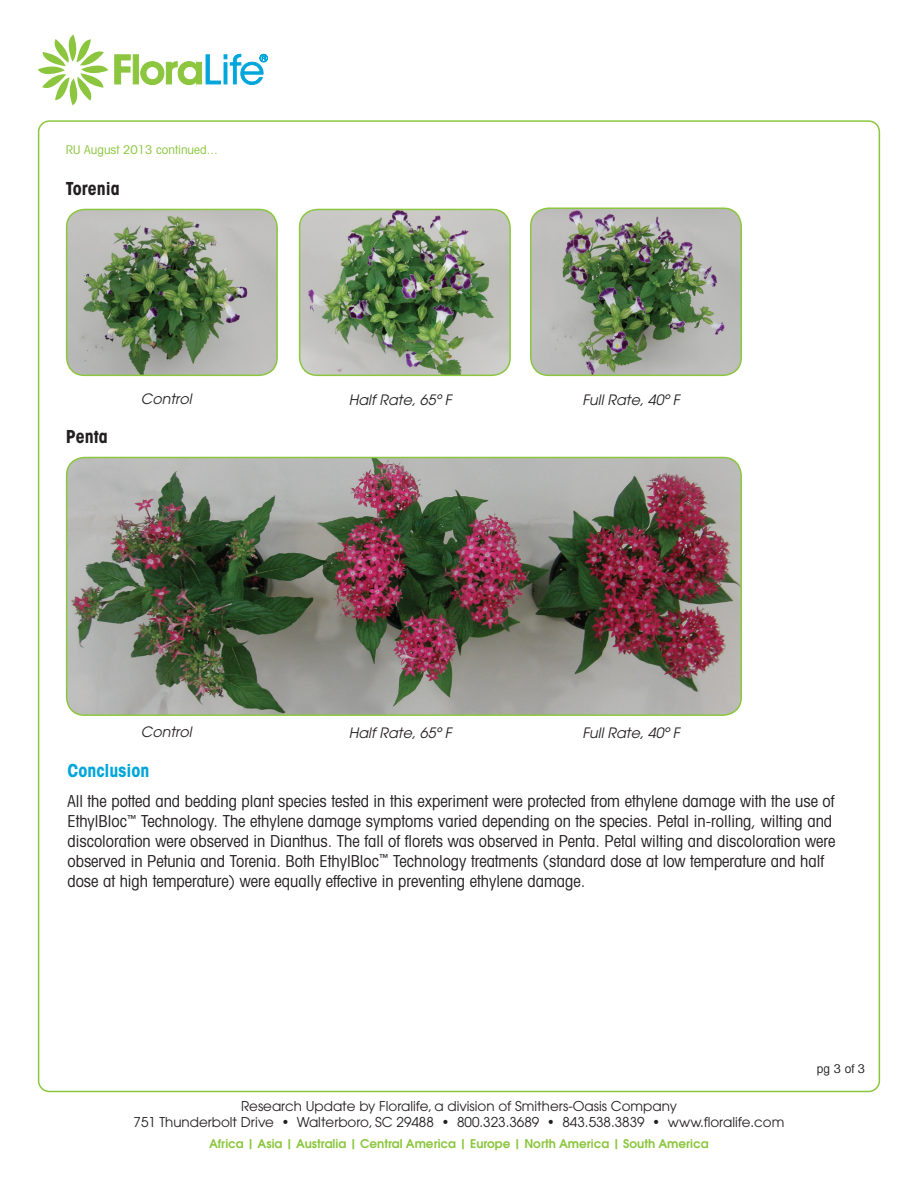
<style>
.page{position:relative;width:918px;height:1188px;background:#fff}
.page>*{position:absolute;margin:0;border:0;box-sizing:border-box;transform-origin:0 0}
.t1{font:700 condensed 18px "Avant Garde";color:#231f20}
.t2{font:700 condensed 18px "Avant Garde";color:#00a6db}
.t3{font:condensed 16.5px/19.8px "Avant Garde";color:#231f20}
.t4{font:italic 14.25px "Avant Garde";color:#231f20}
.t5{font:13.5px/16.5px "Avant Garde";color:#231f20;text-align:center}
.t6{font:600 12px "Avant Garde";color:#8bc63e}
.t7{font:condensed 12px "Avant Garde";color:#8bc63e;scale:1.1 1}
.t8{font:condensed 12px "Avant Garde";color:#231f20;scale:1.1 1}
</style>
<div class="page">
<svg style="left:38px;top:35px;width:70px;height:70px"></svg>
<svg style="left:114px;top:54px;width:17px;height:30px"></svg>
<div style="left:133px;top:55px;width:5px;height:29px;background:#8bc63e"></div>
<div style="left:133px;top:55px;width:6px;height:29px;border:1px solid #8bc63e"></div>
<svg style="left:140px;top:53px;width:128px;height:32px"></svg>
<img style="left:67px;top:209px;width:210px;height:166px">
<div style="left:66px;top:209px;width:212px;height:167px;border:2px solid #8bc63e;border-radius:18px"></div>
<img style="left:300px;top:209px;width:210px;height:166px">
<div style="left:299px;top:209px;width:212px;height:167px;border:2px solid #8bc63e;border-radius:18px"></div>
<img style="left:531px;top:210px;width:210px;height:165px">
<div style="left:530px;top:207px;width:212px;height:169px;border:2px solid #8bc63e;border-radius:18px"></div>
<img style="left:67px;top:458px;width:674px;height:257px">
<div style="left:66px;top:457px;width:676px;height:259px;border:2px solid #8bc63e;border-radius:18px"></div>
<p class="t7" style="left:66px;top:142px;width:140px">RU August 2013 continued...</p>
<p class="t1" style="left:66px;top:177px;width:56px">Torenia</p>
<p class="t1" style="left:66px;top:425px;width:44px">Penta</p>
<p class="t4" style="left:141px;top:390px;width:52px">Control</p>
<p class="t4" style="left:349px;top:391px;width:105px">Half Rate, 65º F</p>
<p class="t4" style="left:582px;top:391px;width:99px">Full Rate, 40º F</p>
<p class="t4" style="left:141px;top:724px;width:52px">Control</p>
<p class="t4" style="left:349px;top:725px;width:105px">Half Rate, 65º F</p>
<p class="t4" style="left:582px;top:725px;width:99px">Full Rate, 40º F</p>
<p class="t2" style="left:68px;top:759px;width:83px">Conclusion</p>
<p class="t3" style="left:67px;top:791px;width:770px">All the potted and bedding plant species tested in this experiment were protected from ethylene damage with the use of EthylBloc<sup>™</sup> Technology. The ethylene damage symptoms varied depending on the species. Petal in-rolling, wilting and discoloration were observed in Dianthus. The fall of florets was observed in Penta. Petal wilting and discoloration were observed in Petunia and Torenia. Both EthylBloc<sup>™</sup> Technology treatments (standard dose at low temperature and half dose at high temperature) were equally effective in preventing ethylene damage.</p>
<p class="t5" style="left:134px;top:1098px;width:652px">Research Update by Floralife, a division of Smithers-Oasis Company<br>751 Thunderbolt Drive • Walterboro, SC 29488 • 800.323.3689 • 843.538.3839 • www.floralife.com</p>
<p class="t6" style="left:209px;top:1136px;width:501px">Africa | Asia | Australia | Central America | Europe | North America | South America</p>
<p class="t8" style="left:817px;top:1061px;width:46px">pg 3 of 3</p>
</div>
